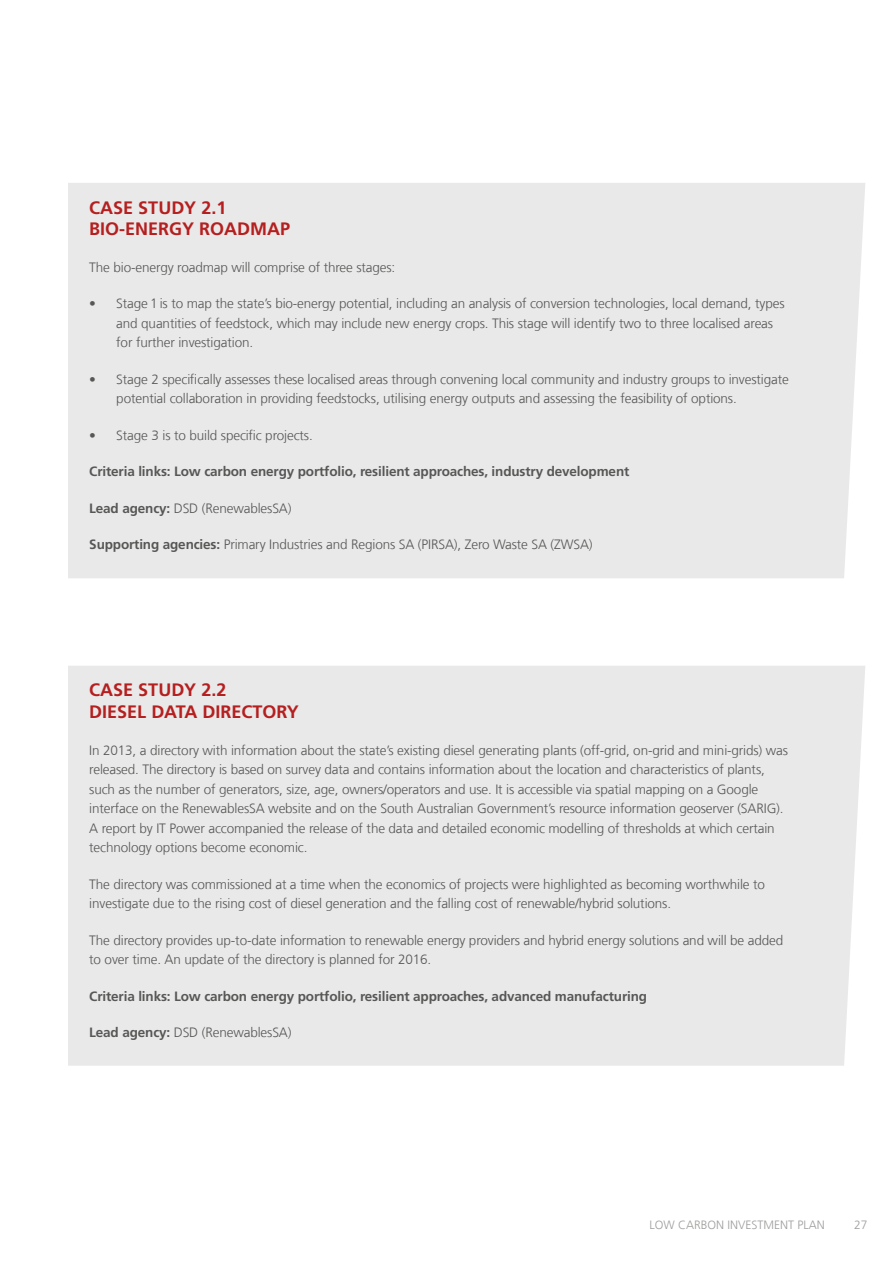
<style>
.page{position:relative;width:893px;height:1263px;background:#fff}
.page>*{position:absolute;margin:0;border:0;box-sizing:border-box;transform-origin:0 0}
.t1{font:700 18px/21.6px "Frutiger LT Com";color:#b51f1f}
.t2{font:300 13.5px/19.5px "Frutiger LT Com";letter-spacing:-.01em;color:#575756}
.t3{font:700 13.5px "Frutiger LT Com";letter-spacing:-.01em;color:#575756}
.t4{font:300 12px "Frutiger LT Com";color:#9d9d9c}
.s1{font-weight:700}
</style>
<div class="page">
<div style="left:68px;top:183px;width:797px;height:395px;background:#e9e9e9"></div>
<div style="left:68px;top:666px;width:797px;height:400px;background:#e9e9e9"></div>
<h1 class="t1" style="left:89px;top:197px;width:203px">CASE STUDY 2.1<br>BIO-ENERGY ROADMAP</h1>
<p class="t2" style="left:89px;top:257px;width:308px">The bio-energy roadmap will comprise of three stages:</p>
<p class="t2" style="left:116px;top:294px;width:670px;text-indent:-27px">• Stage 1 is to map the state’s bio-energy potential, including an analysis of conversion technologies, local demand, types and quantities of feedstock, which may include new energy crops. This stage will identify two to three localised areas for further investigation.</p>
<p class="t2" style="left:116px;top:369px;width:674px;text-indent:-27px">• Stage 2 specifically assesses these localised areas through convening local community and industry groups to investigate potential collaboration in providing feedstocks, utilising energy outputs and assessing the feasibility of options.</p>
<p class="t2" style="left:89px;top:425px;width:225px">• Stage 3 is to build specific projects.</p>
<p class="t3" style="left:89px;top:464px;width:542px">Criteria links: Low carbon energy portfolio, resilient approaches, industry development</p>
<p class="t2" style="left:89px;top:498px;width:204px"><span class="s1">Lead agency:</span> DSD (RenewablesSA)</p>
<p class="t2" style="left:89px;top:535px;width:505px"><span class="s1">Supporting agencies:</span> Primary Industries and Regions SA (PIRSA), Zero Waste SA (ZWSA)</p>
<h1 class="t1" style="left:89px;top:679px;width:211px">CASE STUDY 2.2<br>DIESEL DATA DIRECTORY</h1>
<p class="t2" style="left:89px;top:740px;width:700px">In 2013, a directory with information about the state’s existing diesel generating plants (off-grid, on-grid and mini-grids) was released. The directory is based on survey data and contains information about the location and characteristics of plants, such as the number of generators, size, age, owners/operators and use. It is accessible via spatial mapping on a Google interface on the RenewablesSA website and on the South Australian Government’s resource information geoserver (SARIG).<br>A report by IT Power accompanied the release of the data and detailed economic modelling of thresholds at which certain technology options become economic.</p>
<p class="t2" style="left:89px;top:874px;width:677px">The directory was commissioned at a time when the economics of projects were highlighted as becoming worthwhile to investigate due to the rising cost of diesel generation and the falling cost of renewable/hybrid solutions.</p>
<p class="t2" style="left:89px;top:930px;width:695px">The directory provides up-to-date information to renewable energy providers and hybrid energy solutions and will be added to over time. An update of the directory is planned for 2016.</p>
<p class="t3" style="left:89px;top:988px;width:559px">Criteria links: Low carbon energy portfolio, resilient approaches, advanced manufacturing</p>
<p class="t2" style="left:89px;top:1023px;width:204px"><span class="s1">Lead agency:</span> DSD (RenewablesSA)</p>
<p class="t4" style="left:650px;top:1218px;width:177px">LOW CARBON INVESTMENT PLAN</p>
<p class="t4" style="left:854px;top:1218px;width:15px">27</p>
</div>
